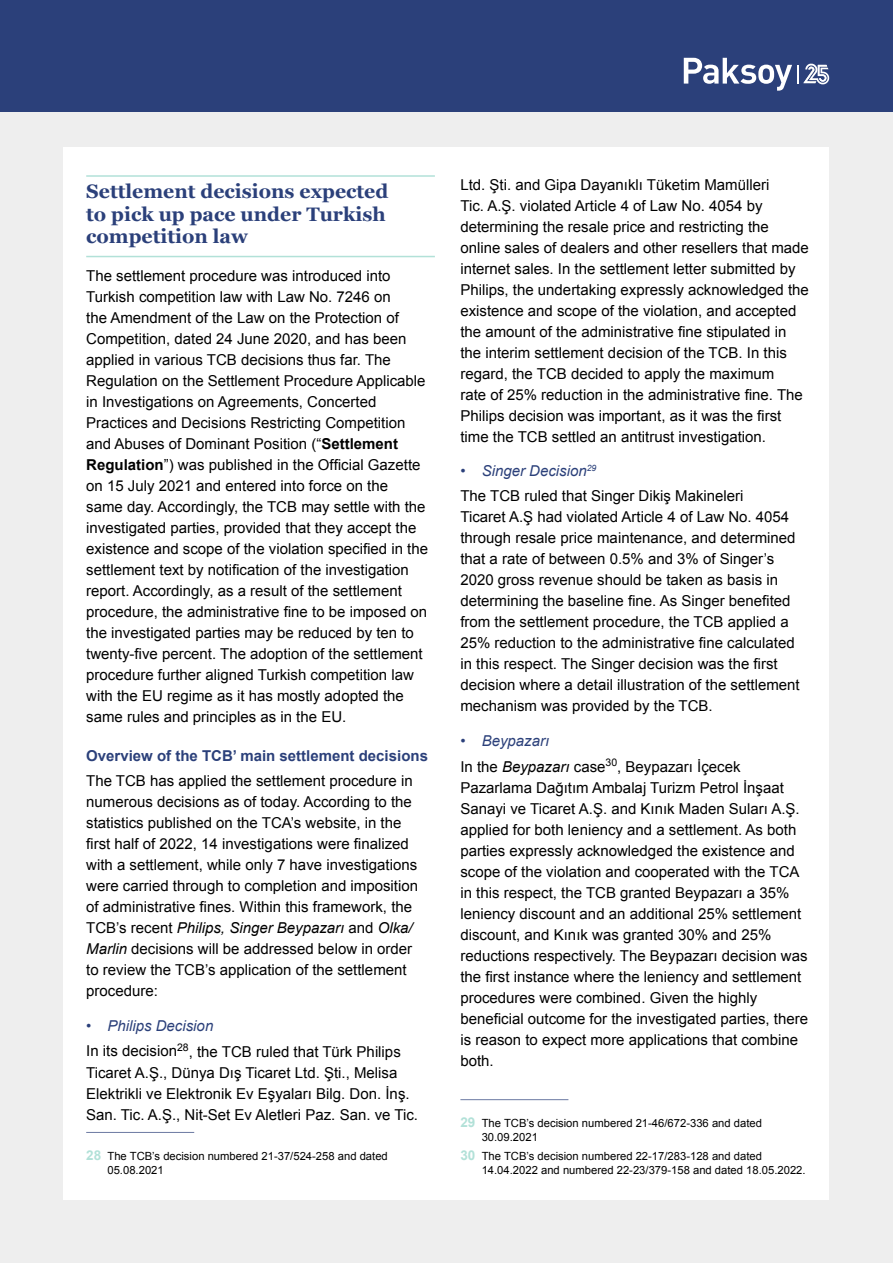
<style>
.page{position:relative;width:893px;height:1263px;background:#eee}
.page>*{position:absolute;margin:0;border:0;box-sizing:border-box;transform-origin:0 0}
.t1{font:700 19.5px/22.5px "Georgia";color:#2b407a}
.t2{font:15px/21px "Arial";color:#000}
.t3{font:700 15px "Arial";color:#2b407a}
.t4{font:11.25px/13.5px "Arial";color:#000}
.s1{font-weight:700}
.s2{font-style:italic}
.s3{color:#2b407a}
.s4{font-style:italic;color:#2b407a}
.s5{font-weight:700;font-size:13.5px;color:#b2e1d8}
</style>
<div class="page">
<div style="left:0;top:0;width:893px;height:112px;background:#2b407a"></div>
<div style="left:64px;top:147px;width:765px;height:1052px;background:#fff"></div>
<svg style="left:684px;top:58px;width:108px;height:33px"></svg>
<svg style="left:798px;top:63px;width:31px;height:21px"></svg>
<hr style="left:86px;top:175px;width:349px;height:2px;background:#b2e1d8">
<hr style="left:86px;top:256px;width:349px;height:1px;background:#b2e1d8">
<hr style="left:86px;top:1132px;width:108px;height:1px;background:#6b79a2">
<hr style="left:460px;top:1099px;width:108px;height:1px;background:#6b79a2">
<h1 class="t1" style="left:86px;top:179px;width:304px">Settlement decisions expected to pick up pace under Turkish competition law</h1>
<p class="t2" style="left:86px;top:265px;width:343px">The settlement procedure was introduced into Turkish competition law with Law No. 7246 on<br>the Amendment of the Law on the Protection of Competition, dated 24 June 2020, and has been applied in various TCB decisions thus far. The Regulation on the Settlement Procedure Applicable in Investigations on Agreements, Concerted Practices and Decisions Restricting Competition and Abuses of Dominant Position (“<span class="s1">Settlement Regulation</span>”) was published in the Official Gazette on 15 July 2021 and entered into force on the same day. Accordingly, the TCB may settle with the investigated parties, provided that they accept the existence and scope of the violation specified in the settlement text by notification of the investigation report. Accordingly, as a result of the settlement procedure, the administrative fine to be imposed on the investigated parties may be reduced by ten to twenty-five percent. The adoption of the settlement procedure further aligned Turkish competition law with the EU regime as it has mostly adopted the same rules and principles as in the EU.</p>
<p class="t3" style="left:86px;top:746px;width:343px">Overview of the TCB’ main settlement decisions</p>
<p class="t2" style="left:86px;top:770px;width:333px">The TCB has applied the settlement procedure in numerous decisions as of today. According to the statistics published on the TCA’s website, in the first half of 2022, 14 investigations were finalized with a settlement, while only 7 have investigations were carried through to completion and imposition of administrative fines. Within this framework, the TCB’s recent <span class="s2">Philips, Singer Beypazarı</span> and <span class="s2">Olka/ Marlin</span> decisions will be addressed below in order to review the TCB’s application of the settlement procedure:</p>
<p class="t2" style="left:86px;top:1012px;width:316px;line-height:25.8px"><span class="s3">•</span> <span class="s4">Philips Decision<br></span>In its decision<sup>28</sup>, the TCB ruled that Türk Philips</p>
<p class="t2" style="left:86px;top:1062px;width:333px">Ticaret A.Ş., Dünya Dış Ticaret Ltd. Şti., Melisa<br>Elektrikli ve Elektronik Ev Eşyaları Bilg. Don. İnş.<br>San. Tic. A.Ş., Nit-Set Ev Aletleri Paz. San. ve Tic.</p>
<p class="t4" style="left:107px;top:1149px;width:282px;text-indent:-21px"><span class="s5">28</span> The TCB’s decision numbered 21-37/524-258 and dated<br>05.08.2021</p>
<p class="t2" style="left:460px;top:174px;width:350px">Ltd. Şti. and Gipa Dayanıklı Tüketim Mamülleri<br>Tic. A.Ş. violated Article 4 of Law No. 4054 by determining the resale price and restricting the online sales of dealers and other resellers that made internet sales. In the settlement letter submitted by Philips, the undertaking expressly acknowledged the existence and scope of the violation, and accepted the amount of the administrative fine stipulated in the interim settlement decision of the TCB. In this regard, the TCB decided to apply the maximum<br>rate of 25% reduction in the administrative fine. The Philips decision was important, as it was the first time the TCB settled an antitrust investigation.</p>
<p class="t2" style="left:460px;top:458px;width:285px;line-height:25.2px"><span class="s3">•</span> <span class="s4">Singer Decision</span><sup>29<br></sup>The TCB ruled that Singer Dikiş Makineleri</p>
<p class="t2" style="left:460px;top:507px;width:341px">Ticaret A.Ş had violated Article 4 of Law No. 4054 through resale price maintenance, and determined that a rate of between 0.5% and 3% of Singer’s 2020 gross revenue should be taken as basis in determining the baseline fine. As Singer benefited from the settlement procedure, the TCB applied a 25% reduction to the administrative fine calculated in this respect. The Singer decision was the first decision where a detail illustration of the settlement mechanism was provided by the TCB.</p>
<p class="t2" style="left:460px;top:728px;width:282px;line-height:25.8px"><span class="s3">•</span> <span class="s4">Beypazarı<br></span>In the <span class="s2">Beypazarı</span> case<sup>30</sup>, Beypazarı İçecek</p>
<p class="t2" style="left:460px;top:777px;width:349px">Pazarlama Dağıtım Ambalaj Turizm Petrol İnşaat Sanayi ve Ticaret A.Ş. and Kınık Maden Suları A.Ş. applied for both leniency and a settlement. As both parties expressly acknowledged the existence and scope of the violation and cooperated with the TCA in this respect, the TCB granted Beypazarı a 35% leniency discount and an additional 25% settlement discount, and Kınık was granted 30% and 25% reductions respectively. The Beypazarı decision was the first instance where the leniency and settlement procedures were combined. Given the highly beneficial outcome for the investigated parties, there is reason to expect more applications that combine both.</p>
<p class="t4" style="left:482px;top:1117px;width:282px;text-indent:-21px"><span class="s5">29</span> The TCB’s decision numbered 21-46/672-336 and dated<br>30.09.2021</p>
<p class="t4" style="left:482px;top:1149px;width:325px;text-indent:-21px"><span class="s5">30</span> The TCB’s decision numbered 22-17/283-128 and dated<br>14.04.2022 and numbered 22-23/379-158 and dated 18.05.2022.</p>
</div>
